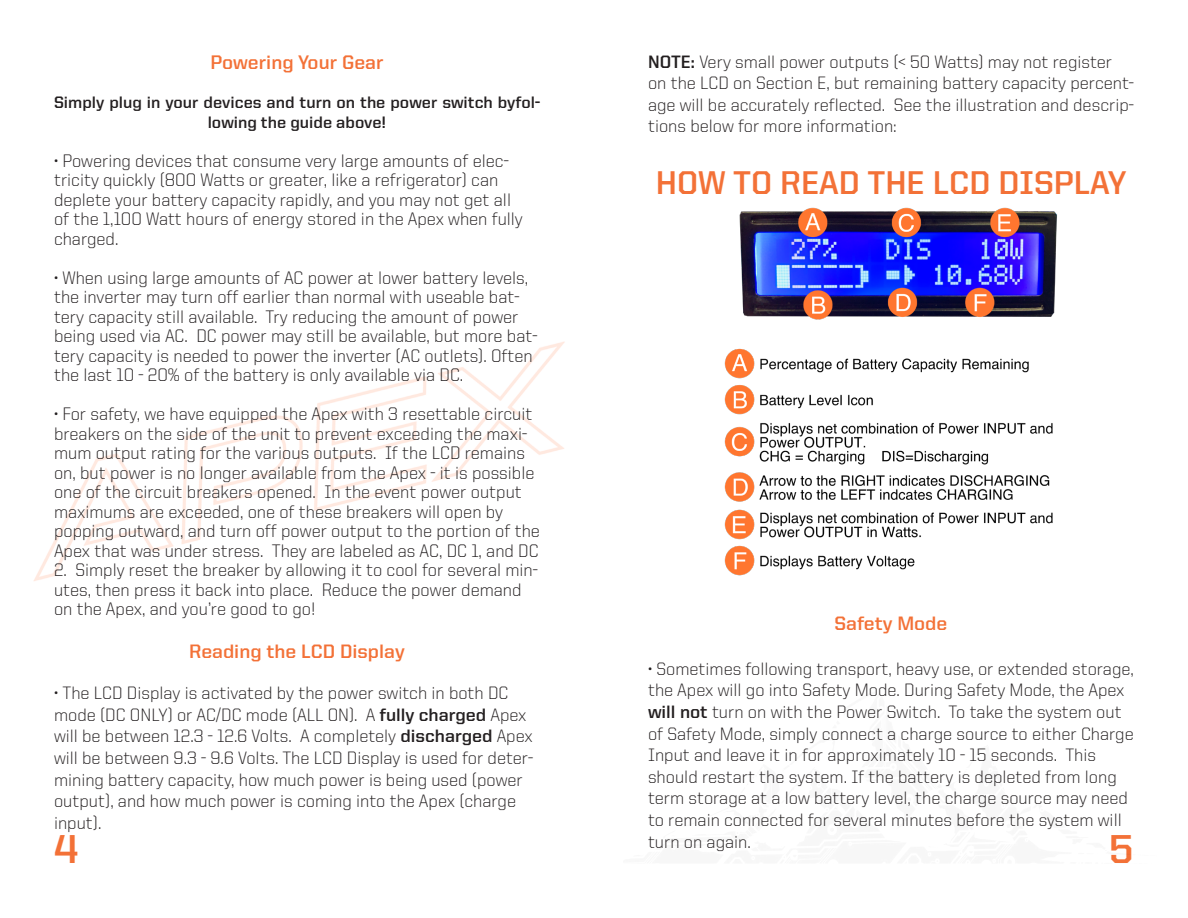
<style>
.page{position:relative;width:1188px;height:918px;background:#fff}
.page>*{position:absolute;margin:0;border:0;box-sizing:border-box;transform-origin:0 0}
.t1{font:700 40.5px "United Sans Reg";color:#f37137}
.t2{font:700 33px "United Sans Reg";color:#f37137}
.t3{font:700 19.65px "United Sans Reg";color:#f37137}
.t4{font:700 19.5px "United Sans Reg";color:#f37137}
.t5{font:300 18.15px/19.5px "United Sans Reg";color:#231f20}
.t6{font:300 18px/21.6px "United Sans Reg";color:#231f20}
.t7{font:700 16.65px/19.5px "United Sans Reg";color:#231f20;text-align:center}
.s1{font-weight:700}
.s2{font-size:18.15px}
</style>
<div class="page">
<img style="left:33px;top:341px;width:532px;height:240px">
<img style="left:724px;top:207px;width:333px;height:369px">
<p class="t6" style="left:648px;top:51px;width:488px"><span class="s1">NOTE:</span> Very small power outputs (&lt; 50 Watts) may not register on the LCD on Section E, but remaining battery capacity percent&shy;age will be accurately reflected. See the illustration and descrip&shy;tions below for more information:</p>
<p class="t2" style="left:656px;top:164px;width:472px">HOW TO READ THE LCD DISPLAY</p>
<p class="t3" style="left:210px;top:52px;width:175px">Powering Your Gear</p>
<p class="t7" style="left:54px;top:92px;width:488px">Simply plug in your devices and turn on the power switch byfol&shy;lowing the guide above!</p>
<p class="t5" style="left:54px;top:151px;width:470px">• Powering devices that consume very large amounts of elec&shy;tricity quickly (800 Watts or greater, like a refrigerator) can deplete your battery capacity rapidly, and you may not get all of the 1,100 Watt hours of energy stored in the Apex when fully charged.</p>
<p class="t5" style="left:54px;top:268px;width:485px">• When using large amounts of AC power at lower battery levels, the inverter may turn off earlier than normal with useable bat&shy;tery capacity still available. Try reducing the amount of power being used via AC. DC power may still be available, but more bat&shy;tery capacity is needed to power the inverter (AC outlets). Often the last 10 - 20% of the battery is only available via DC.</p>
<p class="t5" style="left:54px;top:404px;width:487px">• For safety, we have equipped the Apex with 3 resettable circuit breakers on the side of the unit to prevent exceeding the maxi&shy;mum output rating for the various outputs. If the LCD remains on, but power is no longer available from the Apex - it is possible one of the circuit breakers opened. In the event power output maximums are exceeded, one of these breakers will open by popping outward, and turn off power output to the portion of the Apex that was under stress. They are labeled as AC, DC 1, and DC</p>
<p class="t5" style="left:54px;top:560px;width:485px">2. Simply reset the breaker by allowing it to cool for several min&shy;utes, then press it back into place. Reduce the power demand on the Apex, and you’re good to go!</p>
<p class="t4" style="left:189px;top:641px;width:217px">Reading the LCD Display</p>
<p class="t6" style="left:54px;top:682px;width:481px"><span class="s2">•</span> The LCD Display is activated by the power switch in both DC mode (DC ONLY) or AC/DC mode (ALL ON). A <span class="s1">fully charged</span> Apex will be between 12.3 - 12.6 Volts. A completely <span class="s1">discharged</span> Apex will be between 9.3 - 9.6 Volts. The LCD Display is used for deter&shy;mining battery capacity, how much power is being used (power output), and how much power is coming into the Apex (charge input).</p>
<p class="t4" style="left:835px;top:612px;width:114px">Safety Mode</p>
<p class="t6" style="left:648px;top:658px;width:487px">• Sometimes following transport, heavy use, or extended storage, the Apex will go into Safety Mode. During Safety Mode, the Apex <span class="s1">will not</span> turn on with the Power Switch. To take the system out of Safety Mode, simply connect a charge source to either Charge Input and leave it in for approximately 10 - 15 seconds. This should restart the system. If the battery is depleted from long term storage at a low battery level, the charge source may need to remain connected for several minutes before the system will turn on again.</p>
<p class="t1" style="left:54px;top:827px;width:26px">4</p>
<p class="t1" style="left:1109px;top:827px;width:26px">5</p>
</div>
